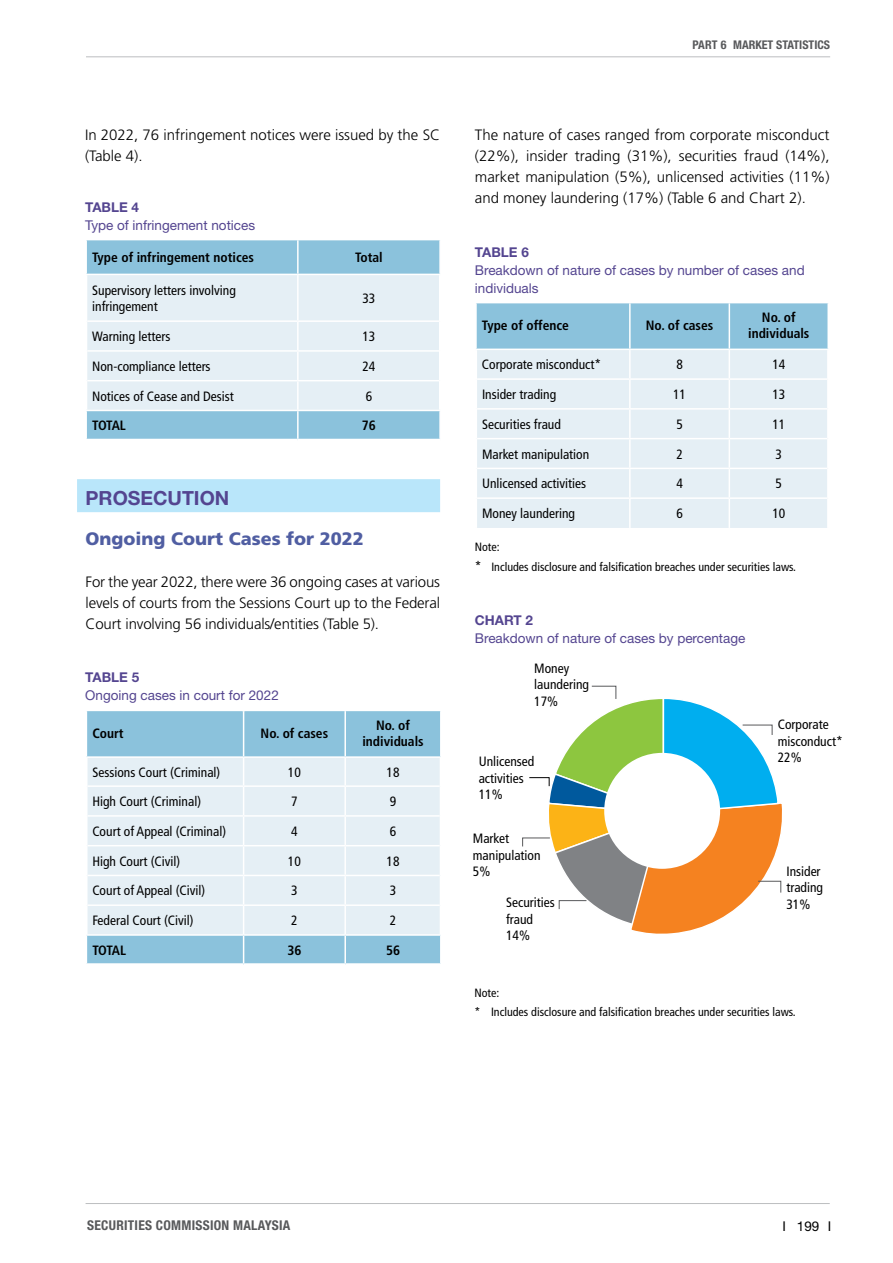
<style>
.page{position:relative;width:893px;height:1263px;background:#fff}
.page>*{position:absolute;margin:0;border:0;box-sizing:border-box;transform-origin:0 0}
.t1{font:700 19.5px "Helvetica Neue LT Std";color:#544590}
.t2{font:900 18px "Frutiger LT Std";color:#505ea2}
.t3{font:300 15px/21px "Frutiger LT Std";color:#000;text-align:justify}
.t4{font:condensed 13.5px/16.5px "Frutiger LT Std";color:#000}
.t5{font:13.5px/18px "Helvetica Neue LT Std";color:#544590}
.t6{font:700 condensed 13.5px/16.5px "Frutiger LT Std";color:#000;text-align:center}
.t7{font:700 condensed 13.5px "Helvetica Neue LT Std";letter-spacing:.02em;color:#58595b}
.t8{font:700 13.5px "Helvetica Neue LT Std";color:#544590}
.t9{font:13.5px "Helvetica Neue LT Std";color:#000}
.t10{font:condensed 12px/20.7px "Frutiger LT Std";color:#000}
.t11{font:700 condensed 12px "Helvetica Neue LT Std";color:#58595b}
.s1{font-size:13.5px}
</style>
<div class="page">
<hr style="left:86px;top:1203px;width:744px;height:1px;background:#bcbec0">
<hr style="left:86px;top:56px;width:744px;height:1px;background:#bcbec0">
<div style="left:87px;top:240px;width:352px;height:199px;background:#8bc2dc"></div>
<div style="left:87px;top:275px;width:352px;height:135px;background:#e5eff5"></div>
<hr style="left:297px;top:240px;width:2px;height:34px;background:#fff">
<hr style="left:85px;top:274px;width:213px;height:1px;background:#fff">
<hr style="left:298px;top:274px;width:143px;height:1px;background:#fff">
<hr style="left:297px;top:275px;width:2px;height:45px;background:#fff">
<hr style="left:87px;top:320px;width:211px;height:2px;background:#fff">
<hr style="left:298px;top:320px;width:141px;height:2px;background:#fff">
<hr style="left:297px;top:322px;width:2px;height:28px;background:#fff">
<hr style="left:87px;top:350px;width:211px;height:2px;background:#fff">
<hr style="left:298px;top:350px;width:141px;height:2px;background:#fff">
<hr style="left:297px;top:352px;width:2px;height:28px;background:#fff">
<hr style="left:87px;top:380px;width:211px;height:1px;background:#fff">
<hr style="left:298px;top:380px;width:141px;height:1px;background:#fff">
<hr style="left:297px;top:381px;width:2px;height:29px;background:#fff">
<hr style="left:85px;top:410px;width:213px;height:1px;background:#fff">
<hr style="left:298px;top:410px;width:143px;height:1px;background:#fff">
<hr style="left:297px;top:411px;width:2px;height:28px;background:#fff">
<div style="left:77px;top:479px;width:363px;height:33px;background:#b9e6fa"></div>
<div style="left:87px;top:711px;width:353px;height:252px;background:#8bc2dc"></div>
<div style="left:88px;top:758px;width:352px;height:176px;background:#e5eff5"></div>
<hr style="left:85px;top:758px;width:3px;height:28px;background:#fff">
<hr style="left:85px;top:786px;width:3px;height:30px;background:#fff">
<hr style="left:85px;top:816px;width:3px;height:30px;background:#fff">
<hr style="left:85px;top:846px;width:3px;height:29px;background:#fff">
<hr style="left:85px;top:875px;width:3px;height:30px;background:#fff">
<hr style="left:85px;top:905px;width:3px;height:29px;background:#fff">
<hr style="left:243px;top:711px;width:1px;height:45px;background:#fff">
<hr style="left:344px;top:711px;width:2px;height:45px;background:#fff">
<hr style="left:86px;top:756px;width:158px;height:2px;background:#fff">
<hr style="left:244px;top:756px;width:101px;height:2px;background:#fff">
<hr style="left:345px;top:756px;width:97px;height:2px;background:#fff">
<hr style="left:344px;top:758px;width:2px;height:27px;background:#fff">
<hr style="left:88px;top:785px;width:156px;height:2px;background:#fff">
<hr style="left:244px;top:785px;width:101px;height:2px;background:#fff">
<hr style="left:345px;top:785px;width:95px;height:2px;background:#fff">
<hr style="left:344px;top:787px;width:2px;height:28px;background:#fff">
<hr style="left:88px;top:815px;width:156px;height:2px;background:#fff">
<hr style="left:244px;top:815px;width:101px;height:2px;background:#fff">
<hr style="left:345px;top:815px;width:95px;height:2px;background:#fff">
<hr style="left:344px;top:817px;width:2px;height:28px;background:#fff">
<hr style="left:88px;top:845px;width:156px;height:1px;background:#fff">
<hr style="left:244px;top:845px;width:101px;height:1px;background:#fff">
<hr style="left:345px;top:845px;width:95px;height:1px;background:#fff">
<hr style="left:344px;top:846px;width:2px;height:29px;background:#fff">
<hr style="left:88px;top:875px;width:156px;height:1px;background:#fff">
<hr style="left:244px;top:875px;width:101px;height:1px;background:#fff">
<hr style="left:345px;top:875px;width:95px;height:1px;background:#fff">
<hr style="left:344px;top:876px;width:2px;height:28px;background:#fff">
<hr style="left:88px;top:904px;width:156px;height:2px;background:#fff">
<hr style="left:244px;top:904px;width:101px;height:2px;background:#fff">
<hr style="left:345px;top:904px;width:95px;height:2px;background:#fff">
<hr style="left:344px;top:906px;width:2px;height:28px;background:#fff">
<hr style="left:86px;top:934px;width:158px;height:2px;background:#fff">
<hr style="left:244px;top:934px;width:101px;height:2px;background:#fff">
<svg style="left:243px;top:758px;width:1px;height:205px"></svg>
<hr style="left:345px;top:934px;width:97px;height:2px;background:#fff">
<hr style="left:344px;top:936px;width:2px;height:27px;background:#fff">
<svg style="left:476px;top:303px;width:352px;height:225px;background:#d4e6f0"></svg>
<svg style="left:522px;top:685px;width:260px;height:249px"></svg>
<div style="left:604px;top:753px;width:116px;height:116px;background:#fff;border-radius:50%"></div>
<p class="t3" style="left:85px;top:125px;width:357px;line-height:20.4px">In 2022, 76 infringement notices were issued by the SC (Table 4).</p>
<p class="t8" style="left:85px;top:199px;width:56px">TABLE 4</p>
<p class="t5" style="left:85px;top:216px;width:172px">Type of infringement notices</p>
<p class="t6" style="left:92px;top:250px;width:163px">Type of infringement notices</p>
<p class="t6" style="left:355px;top:250px;width:29px">Total</p>
<p class="t4" style="left:92px;top:282px;width:145px">Supervisory letters involving infringement</p>
<p class="t4" style="left:362px;top:290px;width:14px">33</p>
<p class="t4" style="left:92px;top:328px;width:80px">Warning letters</p>
<p class="t4" style="left:362px;top:328px;width:14px">13</p>
<p class="t4" style="left:92px;top:358px;width:120px">Non-compliance letters</p>
<p class="t4" style="left:362px;top:358px;width:14px">24</p>
<p class="t4" style="left:92px;top:388px;width:143px">Notices of Cease and Desist</p>
<p class="t4" style="left:366px;top:388px;width:8px">6</p>
<p class="t6" style="left:92px;top:417px;width:35px">TOTAL</p>
<p class="t6" style="left:362px;top:417px;width:16px">76</p>
<h1 class="t1" style="left:86px;top:486px;width:145px">PROSECUTION</h1>
<h2 class="t2" style="left:86px;top:528px;width:280px">Ongoing Court Cases for 2022</h2>
<p class="t3" style="left:86px;top:571px;width:356px">For the year 2022, there were 36 ongoing cases at various levels of courts from the Sessions Court up to the Federal Court involving 56 individuals/entities (Table 5).</p>
<p class="t8" style="left:85px;top:668px;width:56px">TABLE 5</p>
<p class="t5" style="left:85px;top:686px;width:195px">Ongoing cases in court for 2022</p>
<p class="t6" style="left:92px;top:725px;width:33px">Court</p>
<p class="t6" style="left:261px;top:725px;width:69px">No. of cases</p>
<p class="t6" style="left:362px;top:717px;width:63px">No. of individuals</p>
<p class="t4" style="left:92px;top:764px;width:129px">Sessions Court (Criminal)</p>
<p class="t4" style="left:288px;top:764px;width:14px">10</p>
<p class="t4" style="left:387px;top:764px;width:14px">18</p>
<p class="t4" style="left:92px;top:793px;width:110px">High Court (Criminal)</p>
<p class="t4" style="left:291px;top:793px;width:8px">7</p>
<p class="t4" style="left:390px;top:793px;width:8px">9</p>
<p class="t4" style="left:92px;top:823px;width:135px">Court of Appeal (Criminal)</p>
<p class="t4" style="left:291px;top:823px;width:8px">4</p>
<p class="t4" style="left:390px;top:823px;width:8px">6</p>
<p class="t4" style="left:92px;top:853px;width:89px">High Court (Civil)</p>
<p class="t4" style="left:288px;top:853px;width:14px">10</p>
<p class="t4" style="left:387px;top:853px;width:14px">18</p>
<p class="t4" style="left:92px;top:882px;width:114px">Court of Appeal (Civil)</p>
<p class="t4" style="left:291px;top:882px;width:8px">3</p>
<p class="t4" style="left:390px;top:882px;width:8px">3</p>
<p class="t4" style="left:92px;top:912px;width:103px">Federal Court (Civil)</p>
<p class="t4" style="left:291px;top:912px;width:8px">2</p>
<p class="t4" style="left:390px;top:912px;width:8px">2</p>
<p class="t6" style="left:92px;top:942px;width:35px">TOTAL</p>
<p class="t6" style="left:287px;top:942px;width:16px">36</p>
<p class="t6" style="left:386px;top:942px;width:16px">56</p>
<p class="t11" style="left:692px;top:37px;width:139px">PART 6 MARKET STATISTICS</p>
<p class="t3" style="left:475px;top:125px;width:356px">The nature of cases ranged from corporate misconduct (22%), insider trading (31%), securities fraud (14%), market manipulation (5%), unlicensed activities (11%) and money laundering (17%) (Table 6 and Chart 2).</p>
<p class="t8" style="left:475px;top:244px;width:56px">TABLE 6</p>
<p class="t5" style="left:475px;top:261px;width:331px">Breakdown of nature of cases by number of cases and individuals</p>
<p class="t6" style="left:482px;top:317px;width:88px">Type of offence</p>
<p class="t6" style="left:646px;top:317px;width:69px">No. of cases</p>
<p class="t6" style="left:748px;top:309px;width:63px">No. of individuals</p>
<p class="t4" style="left:482px;top:356px;width:121px">Corporate misconduct*</p>
<p class="t4" style="left:676px;top:356px;width:8px">8</p>
<p class="t4" style="left:772px;top:356px;width:14px">14</p>
<p class="t4" style="left:482px;top:386px;width:76px">Insider trading</p>
<p class="t4" style="left:673px;top:386px;width:14px">11</p>
<p class="t4" style="left:772px;top:386px;width:14px">13</p>
<p class="t4" style="left:482px;top:416px;width:80px">Securities fraud</p>
<p class="t4" style="left:676px;top:416px;width:8px">5</p>
<p class="t4" style="left:772px;top:416px;width:14px">11</p>
<p class="t4" style="left:482px;top:446px;width:109px">Market manipulation</p>
<p class="t4" style="left:676px;top:446px;width:8px">2</p>
<p class="t4" style="left:776px;top:446px;width:8px">3</p>
<p class="t4" style="left:482px;top:475px;width:106px">Unlicensed activities</p>
<p class="t4" style="left:676px;top:475px;width:8px">4</p>
<p class="t4" style="left:776px;top:475px;width:8px">5</p>
<p class="t4" style="left:482px;top:505px;width:94px">Money laundering</p>
<p class="t4" style="left:676px;top:505px;width:8px">6</p>
<p class="t4" style="left:772px;top:505px;width:14px">10</p>
<p class="t10" style="left:475px;top:536px;width:323px">Note:<br><span class="s1">*</span> Includes disclosure and falsification breaches under securities laws.</p>
<p class="t8" style="left:475px;top:612px;width:60px">CHART 2</p>
<p class="t5" style="left:475px;top:629px;width:272px">Breakdown of nature of cases by percentage</p>
<p class="t4" style="left:534px;top:660px;width:56px">Money laundering<br>17%</p>
<p class="t4" style="left:479px;top:754px;width:57px">Unlicensed activities<br>11%</p>
<p class="t4" style="left:473px;top:830px;width:69px">Market manipulation<br>5%</p>
<p class="t4" style="left:506px;top:894px;width:50px">Securities fraud<br>14%</p>
<p class="t4" style="left:778px;top:717px;width:67px">Corporate misconduct*<br>22%</p>
<p class="t4" style="left:786px;top:863px;width:38px">Insider trading<br>31%</p>
<p class="t10" style="left:474px;top:983px;width:323px;line-height:19.2px">Note:<br>* Includes disclosure and falsification breaches under securities laws.</p>
<p class="t7" style="left:87px;top:1217px;width:205px">SECURITIES COMMISSION MALAYSIA</p>
<p class="t9" style="left:783px;top:1218px;width:50px">I 199 I</p>
</div>
